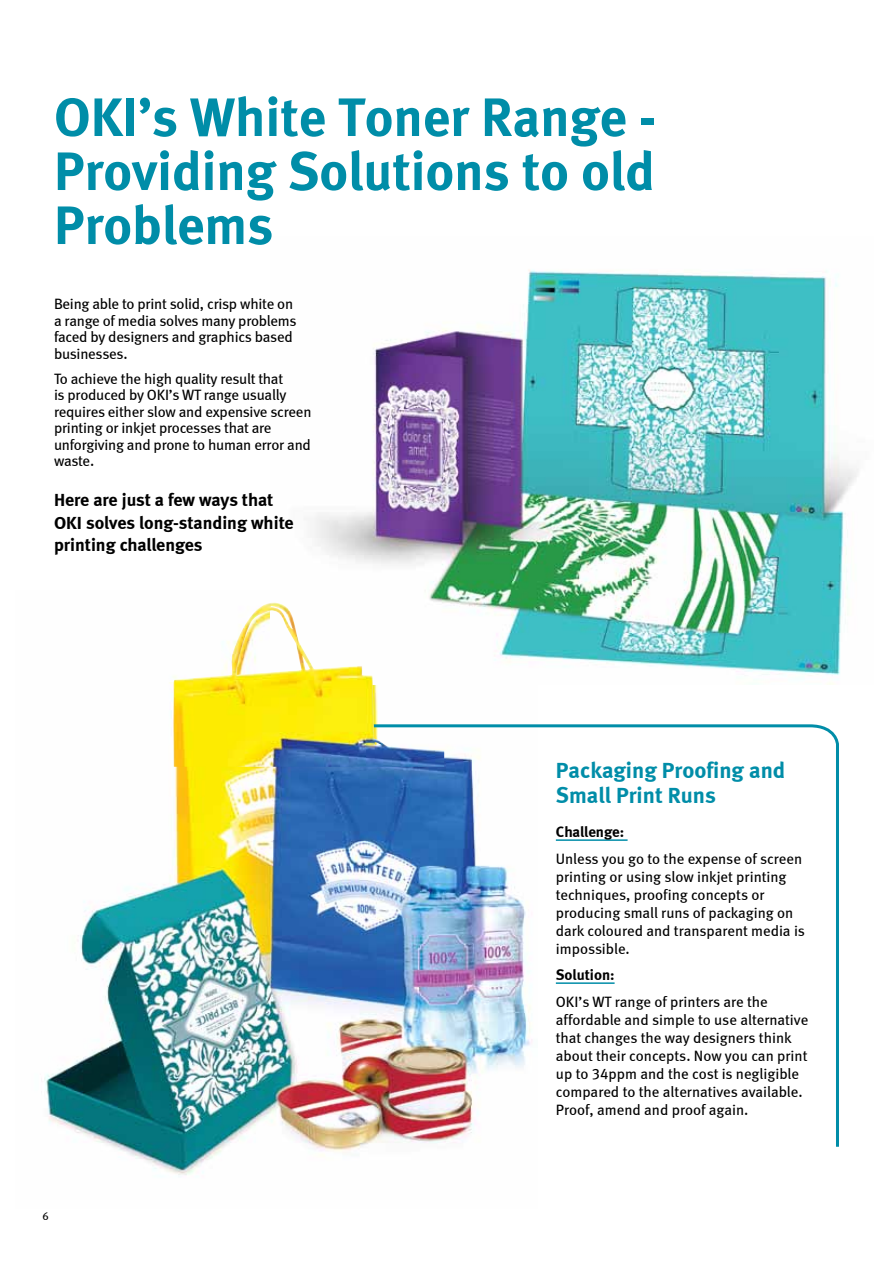
<style>
.page{position:relative;width:893px;height:1263px;background:#fff}
.page>*{position:absolute;margin:0;border:0;box-sizing:border-box;transform-origin:0 0}
.t1{font:54px/54px "Meta Bold LF";color:#008da8;text-align:justify}
.t2{font:22.5px/25.5px "Meta Bold LF";color:#008da8}
.t3{font:18px/22.5px "Meta Bold LF";color:#000}
.t4{font:15px/18px "Meta Book LF";letter-spacing:-.01em;color:#000}
.t5{font:15px "Meta Bold LF";color:#000}
.t6{font:11.25px "Meta Book LF";color:#000}
</style>
<div class="page">
<img style="left:44px;top:682px;width:306px;height:493px">
<img style="left:271px;top:269px;width:588px;height:416px">
<img style="left:300px;top:724px;width:539px;height:426px">
<img style="left:173px;top:603px;width:271px;height:164px">
<hr style="left:556px;top:839px;width:72px;height:2px;background:#008da8">
<hr style="left:556px;top:982px;width:59px;height:2px;background:#008da8">
<h1 class="t1" style="left:54px;top:90px;width:604px">OKI’s White Toner Range - Providing Solutions to old Problems</h1>
<p class="t4" style="left:54px;top:296px;width:244px;line-height:16.5px">Being able to print solid, crisp white on a range of media solves many problems faced by designers and graphics based businesses.</p>
<p class="t4" style="left:54px;top:370px;width:259px;line-height:16.5px">To achieve the high quality result that<br>is produced by OKI’s WT range usually requires either slow and expensive screen printing or inkjet processes that are unforgiving and prone to human error and waste.</p>
<p class="t3" style="left:54px;top:488px;width:241px">Here are just a few ways that<br>OKI solves long-standing white printing challenges</p>
<p class="t6" style="left:43px;top:1210px;width:8px">6</p>
<h2 class="t2" style="left:556px;top:757px;width:231px">Packaging Proofing and<br>Small Print Runs</h2>
<p class="t5" style="left:556px;top:823px;width:70px">Challenge:</p>
<p class="t4" style="left:556px;top:849px;width:251px">Unless you go to the expense of screen printing or using slow inkjet printing techniques, proofing concepts or producing small runs of packaging on dark coloured and transparent media is impossible.</p>
<p class="t5" style="left:556px;top:966px;width:60px">Solution:</p>
<p class="t4" style="left:556px;top:992px;width:254px">OKI’s WT range of printers are the affordable and simple to use alternative that changes the way designers think about their concepts. Now you can print up to 34ppm and the cost is negligible compared to the alternatives available.<br>Proof, amend and proof again.</p>
</div>
